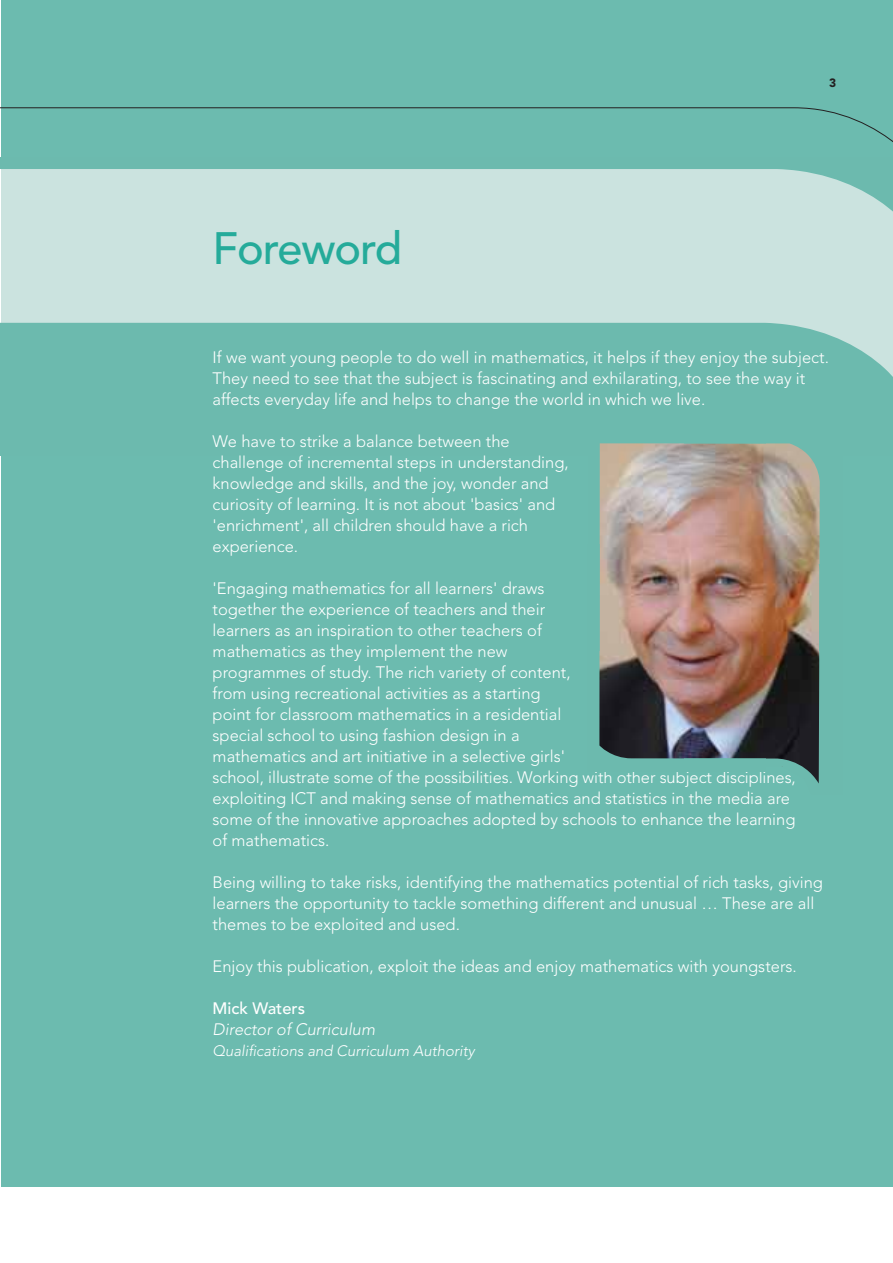
<style>
.page{position:relative;width:893px;height:1263px;background:#fff}
.page>*{position:absolute;margin:0;border:0;box-sizing:border-box;transform-origin:0 0}
.t1{font:500 45px "Avenir LT Std";letter-spacing:-.025em;color:#25ab9a}
.t2{font:300 16.5px/21px "Avenir LT Std";color:#fff}
.t3{font:italic 300 16.5px "Avenir LT Std";color:#fff}
.t4{font:500 16.5px "Avenir LT Std";color:#fff}
.t5{font:italic 300 15px "Avenir LT Std";color:#fff}
.t6{font:900 12px "Avenir LT Std";color:#231f20}
</style>
<div class="page">
<div style="left:1px;top:0;width:892px;height:1186px;background:#6cbbaf"></div>
<svg style="left:1px;top:186px;width:892px;height:191px;fill:#cbe3df"></svg>
<img style="left:599px;top:443px;width:221px;height:341px">
<svg style="left:1px;top:107px;width:892px;height:79px"></svg>
<h1 class="t1" style="left:213px;top:229px;width:191px">Foreword</h1>
<p class="t6" style="left:829px;top:76px;width:9px">3</p>
<p class="t2" style="left:213px;top:348px;width:618px">If we want young people to do well in mathematics, it helps if they enjoy the subject.<br>They need to see that the subject is fascinating and exhilarating, to see the way it affects everyday life and helps to change the world in which we live.</p>
<p class="t2" style="left:213px;top:432px;width:358px">We have to strike a balance between the challenge of incremental steps in understanding, knowledge and skills, and the joy, wonder and curiosity of learning. It is not about 'basics' and 'enrichment', all children should have a rich experience.</p>
<p class="t2" style="left:213px;top:579px;width:585px">'Engaging mathematics for all learners' draws<br>together the experience of teachers and their<br>learners as an inspiration to other teachers of<br>mathematics as they implement the new<br>programmes of study. The rich variety of content,<br>from using recreational activities as a starting<br>point for classroom mathematics in a residential<br>special school to using fashion design in a<br>mathematics and art initiative in a selective girls'<br>school, illustrate some of the possibilities. Working with other subject disciplines, exploiting ICT and making sense of mathematics and statistics in the media are some of the innovative approaches adopted by schools to enhance the learning of mathematics.</p>
<p class="t2" style="left:213px;top:873px;width:612px">Being willing to take risks, identifying the mathematics potential of rich tasks, giving learners the opportunity to tackle something different and unusual … These are all themes to be exploited and used.</p>
<p class="t2" style="left:213px;top:957px;width:586px">Enjoy this publication, exploit the ideas and enjoy mathematics with youngsters.</p>
<p class="t4" style="left:213px;top:1001px;width:94px">Mick Waters</p>
<p class="t3" style="left:213px;top:1022px;width:164px">Director of Curriculum</p>
<p class="t5" style="left:213px;top:1044px;width:264px">Qualifications and Curriculum Authority</p>
</div>
